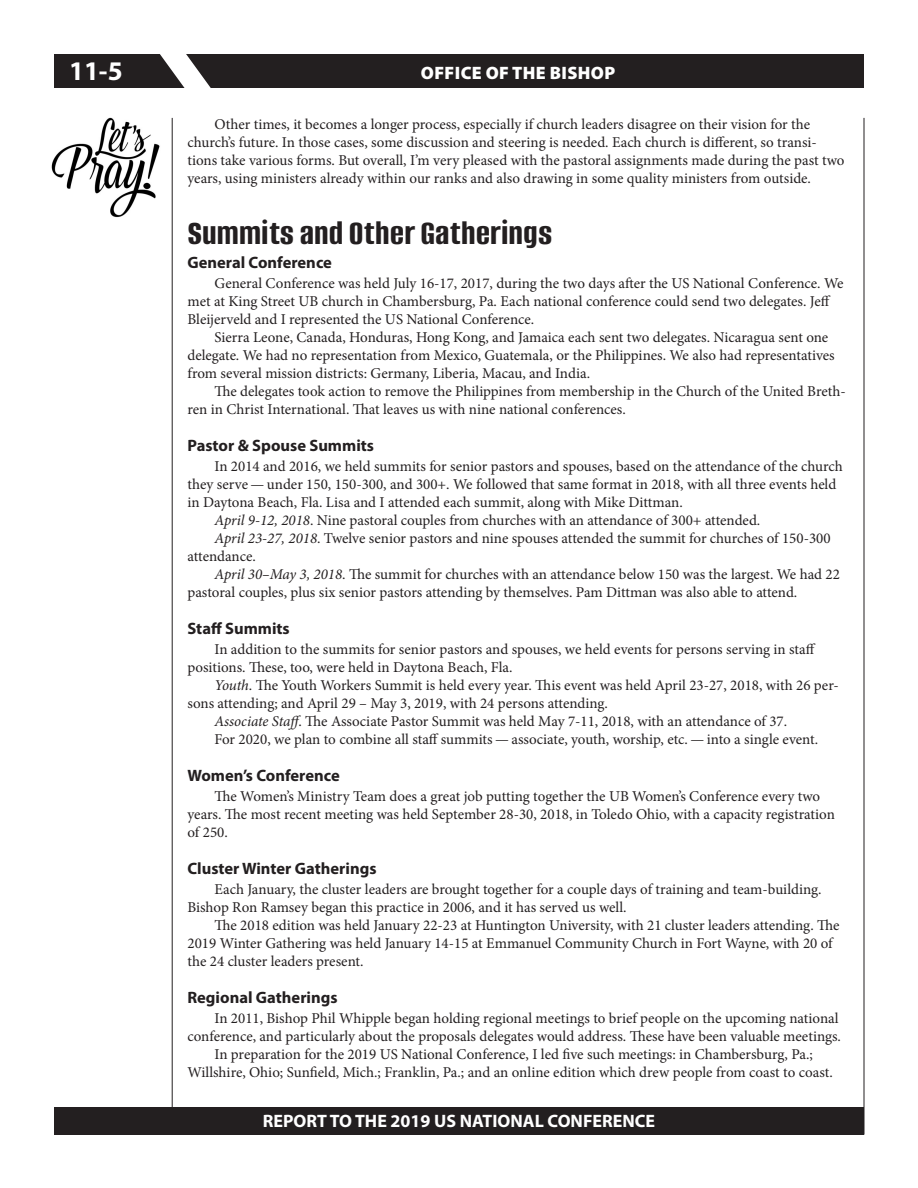
<style>
.page{position:relative;width:918px;height:1188px;background:#fff}
.page>*{position:absolute;margin:0;border:0;box-sizing:border-box;transform-origin:0 0}
.Subtitle{font:700 36px "Alumni Sans";color:#231f20}
.Page_Number{font:700 27px "Myriad Pro";color:#fff}
.t1{font:700 18px "Myriad Pro";color:#fff}
.t2{font:900 18px "Myriad Pro";letter-spacing:.02em;color:#fff}
.Maintext_Subhead11{font:700 16.5px "Myriad Pro";color:#231f20}
.Maintext{font:15px/18px "Minion Pro";color:#231f20}
.s1{font-style:italic}
</style>
<div class="page">
<div style="left:54px;top:1107px;width:810px;height:28px;background:#231f20"></div>
<img style="left:51px;top:118px;width:109px;height:99px">
<div style="left:54px;top:54px;width:810px;height:33px;background:#231f20"></div>
<hr style="left:172px;top:118px;width:1px;height:1003px;background:#231f20">
<hr style="left:864px;top:118px;width:1px;height:1017px;background:#231f20">
<svg style="left:148px;top:54px;width:70px;height:34px"></svg>
<p class="Page_Number" style="left:69px;top:54px;width:55px">11-5</p>
<p class="t2" style="left:421px;top:61px;width:196px">OFFICE OF THE BISHOP</p>
<p class="Maintext" style="left:188px;top:115px;width:659px;text-indent:27px">Other times, it becomes a longer process, especially if church leaders disagree on their vision for the church’s future. In those cases, some discussion and steering is needed. Each church is different, so transi&shy;tions take various forms. But overall, I’m very pleased with the pastoral assignments made during the past two years, using ministers already within our ranks and also drawing in some quality ministers from outside.</p>
<p class="Subtitle" style="left:188px;top:215px;width:367px">Summits and Other Gatherings</p>
<p class="Maintext_Subhead11" style="left:188px;top:252px;width:146px">General Conference</p>
<p class="Maintext" style="left:188px;top:274px;width:658px;text-indent:27px">General Conference was held July 16-17, 2017, during the two days after the US National Conference. We met at King Street UB church in Chambersburg, Pa. Each national conference could send two delegates. Jeff<br>Bleijerveld and I represented the US National Conference.</p>
<p class="Maintext" style="left:188px;top:328px;width:649px;text-indent:27px">Sierra Leone, Canada, Honduras, Hong Kong, and Jamaica each sent two delegates. Nicaragua sent one delegate. We had no representation from Mexico, Guatemala, or the Philippines. We also had representatives from several mission districts: Germany, Liberia, Macau, and India.</p>
<p class="Maintext" style="left:188px;top:382px;width:660px;text-indent:27px">The delegates took action to remove the Philippines from membership in the Church of the United Breth&shy;ren in Christ International. That leaves us with nine national conferences.</p>
<p class="Maintext_Subhead11" style="left:188px;top:435px;width:188px">Pastor &amp; Spouse Summits</p>
<p class="Maintext" style="left:188px;top:457px;width:657px;text-indent:27px">In 2014 and 2016, we held summits for senior pastors and spouses, based on the attendance of the church they serve — under 150, 150-300, and 300+. We followed that same format in 2018, with all three events held in Daytona Beach, Fla. Lisa and I attended each summit, along with Mike Dittman.</p>
<p class="Maintext" style="left:214px;top:511px;width:547px"><span class="s1">April 9-12, 2018</span>. Nine pastoral couples from churches with an attendance of 300+ attended.</p>
<p class="Maintext" style="left:188px;top:529px;width:645px;text-indent:27px"><span class="s1">April 23-27, 2018</span>. Twelve senior pastors and nine spouses attended the summit for churches of 150-300 attendance.</p>
<p class="Maintext" style="left:188px;top:565px;width:654px;text-indent:27px"><span class="s1">April 30–May 3, 2018</span>. The summit for churches with an attendance below 150 was the largest. We had 22 pastoral couples, plus six senior pastors attending by themselves. Pam Dittman was also able to attend.</p>
<p class="Maintext_Subhead11" style="left:188px;top:618px;width:104px">Staff Summits</p>
<p class="Maintext" style="left:188px;top:640px;width:630px;text-indent:27px">In addition to the summits for senior pastors and spouses, we held events for persons serving in staff positions. These, too, were held in Daytona Beach, Fla.</p>
<p class="Maintext" style="left:188px;top:676px;width:653px;text-indent:27px"><span class="s1">Youth</span>. The Youth Workers Summit is held every year. This event was held April 23-27, 2018, with 26 per&shy;sons attending; and April 29 – May 3, 2019, with 24 persons attending.</p>
<p class="Maintext" style="left:214px;top:712px;width:574px"><span class="s1">Associate Staff</span>. The Associate Pastor Summit was held May 7-11, 2018, with an attendance of 37.</p>
<p class="Maintext" style="left:214px;top:730px;width:605px">For 2020, we plan to combine all staff summits — associate, youth, worship, etc. — into a single event.</p>
<p class="Maintext_Subhead11" style="left:188px;top:765px;width:154px">Women’s Conference</p>
<p class="Maintext" style="left:188px;top:787px;width:649px;text-indent:27px">The Women’s Ministry Team does a great job putting together the UB Women’s Conference every two years. The most recent meeting was held September 28-30, 2018, in Toledo Ohio, with a capacity registration of 250.</p>
<p class="Maintext_Subhead11" style="left:188px;top:858px;width:191px">Cluster Winter Gatherings</p>
<p class="Maintext" style="left:188px;top:880px;width:636px;text-indent:27px">Each January, the cluster leaders are brought together for a couple days of training and team-building.<br>Bishop Ron Ramsey began this practice in 2006, and it has served us well.</p>
<p class="Maintext" style="left:188px;top:916px;width:654px;text-indent:27px">The 2018 edition was held January 22-23 at Huntington University, with 21 cluster leaders attending. The<br>2019 Winter Gathering was held January 14-15 at Emmanuel Community Church in Fort Wayne, with 20 of the 24 cluster leaders present.</p>
<p class="Maintext_Subhead11" style="left:188px;top:987px;width:152px">Regional Gatherings</p>
<p class="Maintext" style="left:188px;top:1009px;width:655px;text-align:right">In 2011, Bishop Phil Whipple began holding regional meetings to brief people on the upcoming national conference, and particularly about the proposals delegates would address. These have been valuable meetings.</p>
<p class="Maintext" style="left:188px;top:1045px;width:647px;text-align:center">In preparation for the 2019 US National Conference, I led five such meetings: in Chambersburg, Pa.;<br>Willshire, Ohio; Sunfield, Mich.; Franklin, Pa.; and an online edition which drew people from coast to coast.</p>
<p class="t1" style="left:263px;top:1109px;width:394px">REPORT TO THE 2019 US NATIONAL CONFERENCE</p>
</div>
